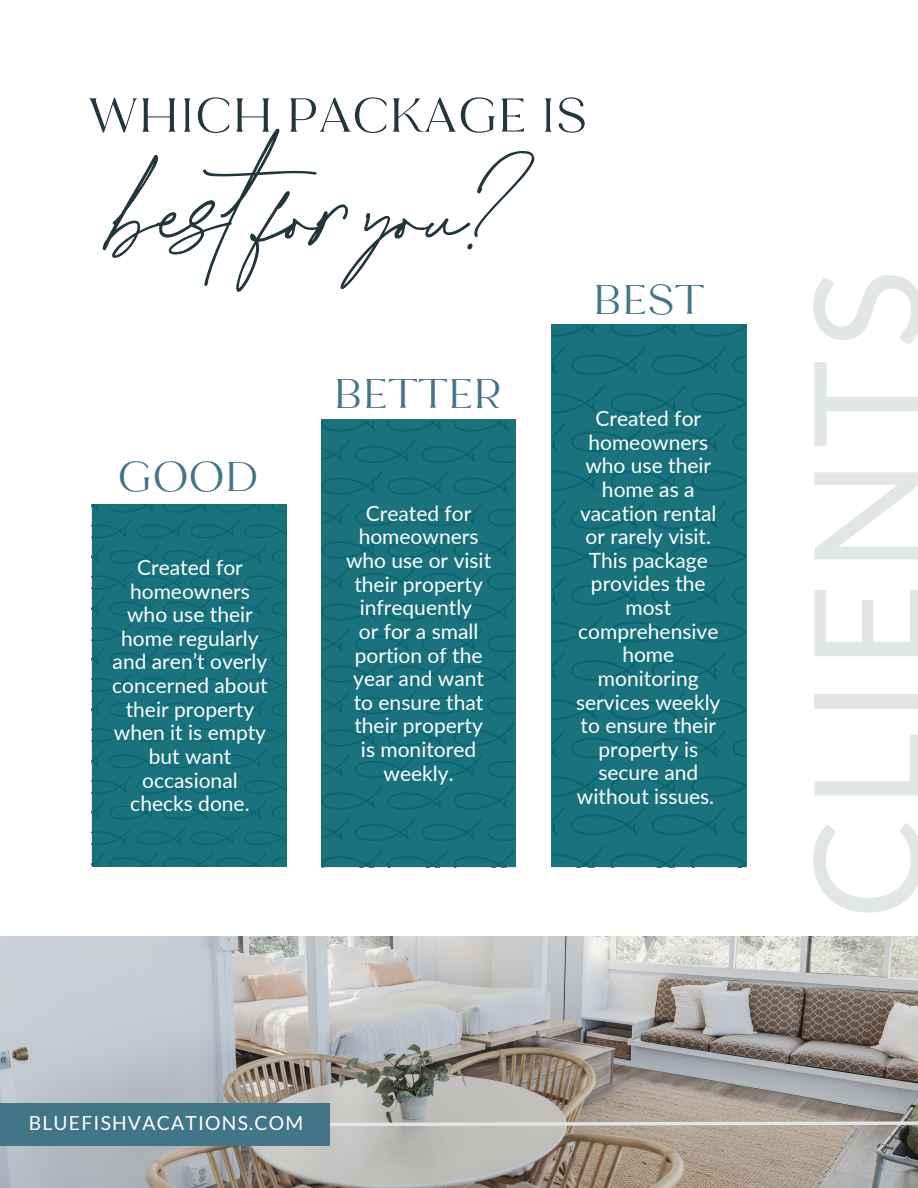
<style>
.page{position:relative;width:918px;height:1188px;background:#fff}
.page>*{position:absolute;margin:0;border:0;box-sizing:border-box;transform-origin:0 0}
.t1{font:150px "Lato";letter-spacing:.07em;color:#e2e6e7}
.t2{font:55.2px "Harlow Duo Serif Plain";letter-spacing:.02em;color:#22363d}
.t3{font:48px "Harlow Duo Serif Plain";letter-spacing:.02em;color:#417587}
.t4{font:21px/23.7px "Lato";color:#fff;text-align:center}
.t5{font:19.35px "Lato";letter-spacing:.065em;color:#fff}
</style>
<div class="page">
<img style="left:0;top:937px;width:918px;height:251px">
<svg style="left:102px;top:128px;width:433px;height:164px"></svg>
<svg style="left:329px;top:1120px;width:589px;height:8px;background:#c5c3be"></svg>
<div style="left:0;top:1103px;width:329px;height:43px;background:#417587"></div>
<svg style="left:92px;top:504px;width:195px;height:363px;background:#18707a"></svg>
<svg style="left:321px;top:420px;width:195px;height:447px;background:#18707a"></svg>
<svg style="left:551px;top:325px;width:195px;height:542px;background:#18707a"></svg>
<p class="t2" style="left:88px;top:81px;width:499px">WHICH PACKAGE IS</p>
<p class="t3" style="left:333px;top:364px;width:169px">BETTER</p>
<p class="t3" style="left:593px;top:271px;width:112px">BEST</p>
<p class="t3" style="left:117px;top:447px;width:142px">GOOD</p>
<p class="t4" style="left:112px;top:555px;width:157px">Created for homeowners who use their home regularly and aren’t overly concerned about their property when it is empty but want occasional checks done.</p>
<p class="t4" style="left:346px;top:501px;width:147px">Created for homeowners who use or visit their property infrequently</p>
<p class="t4" style="left:353px;top:619px;width:132px">or for a small portion of the year and want to ensure that their property is monitored weekly.</p>
<p class="t4" style="left:576px;top:406px;width:146px">Created for homeowners who use their home as a vacation rental or rarely visit.<br>This package provides the most comprehensive home monitoring services weekly to ensure their property is secure and without issues.</p>
<p class="t5" style="left:29px;top:1111px;width:276px">BLUEFISHVACATIONS.COM</p>
<p class="t1" style="left:774px;top:920px;width:653px;rotate:-90deg">CLIENTS</p>
</div>
